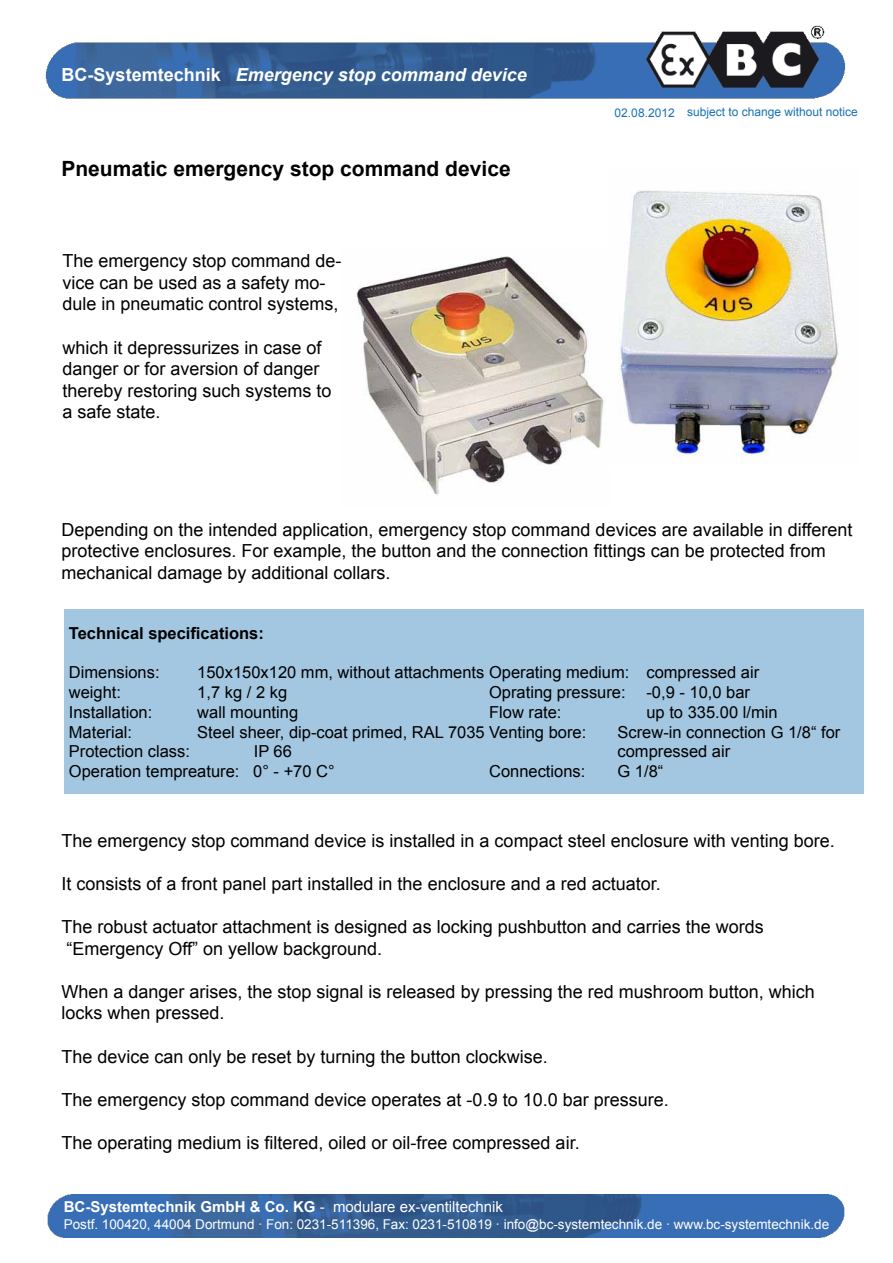
<style>
.page{position:relative;width:893px;height:1263px;background:#fff}
.page>*{position:absolute;margin:0;border:0;box-sizing:border-box;transform-origin:0 0}
.t1{font:700 21px "Arial";color:#000}
.t2{font:18px/21.6px "Arial";color:#000}
.t3{font:italic 700 18px "Arial";color:#fff}
.t4{font:16.5px/19.8px "Arial";color:#000}
.t5{font:700 16.5px "Arial";color:#000}
.t6{font:700 15px "Arial";color:#fff}
.t7{font:13.5px "Arial";color:#fff}
.t8{font:12px "Arial";color:#1872b5}
.s1{font-style:normal}
.s2{font-weight:400}
</style>
<div class="page">
<img style="left:45px;top:25px;width:801px;height:74px">
<img style="left:47px;top:1194px;width:798px;height:44px">
<img style="left:618px;top:190px;width:220px;height:266px">
<img style="left:356px;top:256px;width:250px;height:239px">
<div style="left:64px;top:609px;width:799px;height:185px;background:#a3c7e1"></div>
<p class="t3" style="left:62px;top:63px;width:467px"><span class="s1">BC-Systemtechnik</span> Emergency stop command device</p>
<p class="t1" style="left:61px;top:155px;width:451px">Pneumatic emergency stop command device</p>
<p class="t2" style="left:62px;top:250px;width:281px">The emergency stop command de&shy;vice can be used as a safety mo&shy;dule in pneumatic control systems,</p>
<p class="t2" style="left:62px;top:337px;width:271px">which it depressurizes in case of danger or for aversion of danger thereby restoring such systems to a safe state.</p>
<p class="t8" style="left:615px;top:104px;width:62px">02.08.2012</p>
<p class="t8" style="left:687px;top:104px;width:172px">subject to change without notice</p>
<p class="t2" style="left:61px;top:519px;width:793px">Depending on the intended application, emergency stop command devices are available in different protective enclosures. For example, the button and the connection fittings can be protected from mechanical damage by additional collars.</p>
<p class="t5" style="left:69px;top:622px;width:197px">Technical specifications:</p>
<p class="t4" style="left:69px;top:663px;width:92px">Dimensions:</p>
<p class="t4" style="left:197px;top:663px;width:563px">150x150x120 mm, without attachments Operating medium: compressed air</p>
<p class="t4" style="left:69px;top:682px;width:54px">weight:</p>
<p class="t4" style="left:197px;top:682px;width:91px">1,7 kg / 2 kg</p>
<p class="t4" style="left:69px;top:702px;width:85px">Installation:</p>
<p class="t4" style="left:197px;top:702px;width:102px">wall mounting</p>
<p class="t4" style="left:69px;top:722px;width:65px">Material:</p>
<p class="t4" style="left:197px;top:722px;width:391px">Steel sheer, dip-coat primed, RAL 7035 Venting bore:</p>
<p class="t4" style="left:69px;top:742px;width:123px">Protection class:</p>
<p class="t4" style="left:489px;top:682px;width:138px">Oprating pressure:</p>
<p class="t4" style="left:646px;top:682px;width:105px">-0,9 - 10,0 bar</p>
<p class="t4" style="left:489px;top:702px;width:74px">Flow rate:</p>
<p class="t4" style="left:617px;top:702px;width:224px;text-indent:29px">up to 335.00 l/min<br>Screw-in connection G 1/8“ for compressed air</p>
<p class="t4" style="left:489px;top:762px;width:98px">Connections:</p>
<p class="t4" style="left:617px;top:762px;width:47px">G 1/8“</p>
<p class="t4" style="left:69px;top:742px;width:267px;text-indent:185px">IP 66<br>Operation tempreature: 0° - +70 C°</p>
<p class="t2" style="left:61px;top:830px;width:775px">The emergency stop command device is installed in a compact steel enclosure with venting bore.</p>
<p class="t2" style="left:61px;top:873px;width:601px">It consists of a front panel part installed in the enclosure and a red actuator.</p>
<p class="t2" style="left:61px;top:916px;width:704px">The robust actuator attachment is designed as locking pushbutton and carries the words “Emergency Off” on yellow background.</p>
<p class="t2" style="left:61px;top:981px;width:755px">When a danger arises, the stop signal is released by pressing the red mushroom button, which locks when pressed.</p>
<p class="t2" style="left:61px;top:1046px;width:488px">The device can only be reset by turning the button clockwise.</p>
<p class="t2" style="left:61px;top:1089px;width:609px">The emergency stop command device operates at -0.9 to 10.0 bar pressure.</p>
<p class="t2" style="left:61px;top:1132px;width:520px">The operating medium is filtered, oiled or oil-free compressed air.</p>
<p class="t6" style="left:64px;top:1196px;width:441px">BC-Systemtechnik GmbH &amp; Co. KG <span class="s2">- modulare ex-ventiltechnik</span></p>
<p class="t7" style="left:64px;top:1216px;width:767px">Postf. 100420, 44004 Dortmund · Fon: 0231-511396, Fax: 0231-510819 · info@bc-systemtechnik.de · www.bc-systemtechnik.de</p>
</div>
